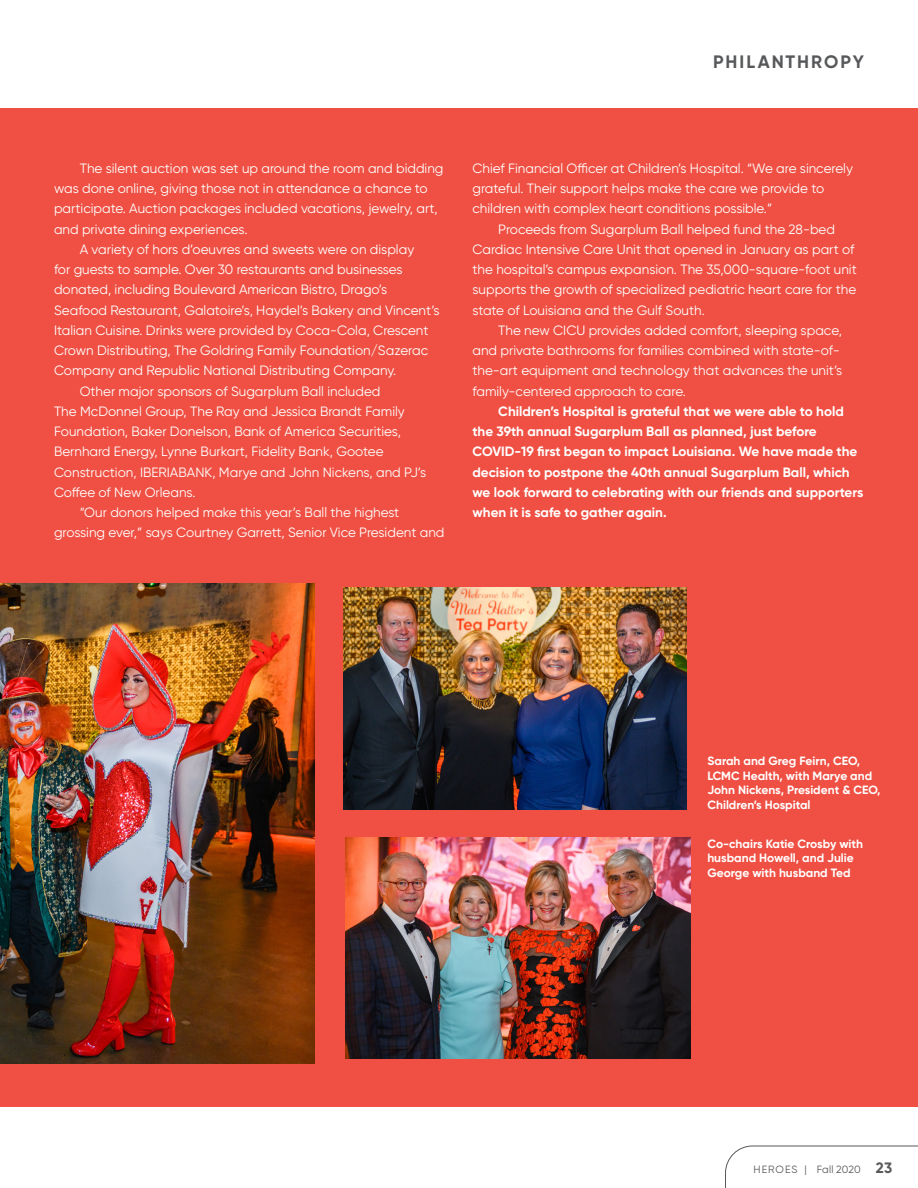
<style>
.page{position:relative;width:918px;height:1188px;background:#fff}
.page>*{position:absolute;margin:0;border:0;box-sizing:border-box;transform-origin:0 0}
.t1{font:700 18px "Gilroy";letter-spacing:.11em;color:#57585a}
.Heroes_Body_Copy{font:13.5px/20.2px "Gilroy";color:#fff}
.Heroes_Body_Copy-2{font:700 13.5px/20.2px "Gilroy";color:#fff}
._10_12_body_copy_-_r{font:700 12px/14.4px "Gilroy";color:#fff}
.t2{font:10.5px "Gilroy";letter-spacing:.025em;color:#57585a}
.s1{font-weight:700;font-size:15px}
</style>
<div class="page">
<div style="left:0;top:108px;width:918px;height:999px;background:#ef5043"></div>
<svg style="left:725px;top:1145px;width:193px;height:43px"></svg>
<img style="left:0;top:583px;width:315px;height:481px">
<img style="left:345px;top:837px;width:346px;height:221px">
<img style="left:343px;top:588px;width:344px;height:222px">
<p class="t1" style="left:713px;top:51px;width:152px">PHILANTHROPY</p>
<p class="Heroes_Body_Copy" style="left:54px;top:158px;width:391px;text-indent:26px">The silent auction was set up around the room and bidding was done online, giving those not in attendance a chance to participate. Auction packages included vacations, jewelry, art, and private dining experiences.</p>
<p class="Heroes_Body_Copy" style="left:54px;top:239px;width:387px;text-indent:26px">A variety of hors d’oeuvres and sweets were on display<br>for guests to sample. Over 30 restaurants and businesses donated, including Boulevard American Bistro, Drago’s Seafood Restaurant, Galatoire’s, Haydel’s Bakery and Vincent’s Italian Cuisine. Drinks were provided by Coca-Cola, Crescent Crown Distributing, The Goldring Family Foundation/Sazerac Company and Republic National Distributing Company.</p>
<p class="Heroes_Body_Copy" style="left:54px;top:381px;width:374px;text-indent:26px">Other major sponsors of Sugarplum Ball included<br>The McDonnel Group, The Ray and Jessica Brandt Family Foundation, Baker Donelson, Bank of America Securities, Bernhard Energy, Lynne Burkart, Fidelity Bank, Gootee Construction, IBERIABANK, Marye and John Nickens, and PJ’s Coffee of New Orleans.</p>
<p class="Heroes_Body_Copy" style="left:54px;top:502px;width:392px;text-indent:26px">“Our donors helped make this year’s Ball the highest grossing ever,” says Courtney Garrett, Senior Vice President and</p>
<p class="Heroes_Body_Copy" style="left:472px;top:158px;width:382px">Chief Financial Officer at Children’s Hospital. “We are sincerely grateful. Their support helps make the care we provide to children with complex heart conditions possible.”</p>
<p class="Heroes_Body_Copy" style="left:472px;top:219px;width:386px;text-indent:26px">Proceeds from Sugarplum Ball helped fund the 28-bed Cardiac Intensive Care Unit that opened in January as part of the hospital’s campus expansion. The 35,000-square-foot unit supports the growth of specialized pediatric heart care for the state of Louisiana and the Gulf South.</p>
<p class="Heroes_Body_Copy" style="left:472px;top:320px;width:371px;text-indent:26px">The new CICU provides added comfort, sleeping space, and private bathrooms for families combined with state-of&shy;the-art equipment and technology that advances the unit’s family-centered approach to care.</p>
<p class="Heroes_Body_Copy-2" style="left:472px;top:401px;width:392px;text-indent:26px">Children’s Hospital is grateful that we were able to hold the 39th annual Sugarplum Ball as planned, just before COVID-19 first began to impact Louisiana. We have made the decision to postpone the 40th annual Sugarplum Ball, which we look forward to celebrating with our friends and supporters when it is safe to gather again.</p>
<p class="_10_12_body_copy_-_r" style="left:707px;top:754px;width:175px">Sarah and Greg Feirn, CEO,<br>LCMC Health, with Marye and<br>John Nickens, President &amp; CEO,<br>Children’s Hospital</p>
<p class="_10_12_body_copy_-_r" style="left:707px;top:837px;width:157px">Co-chairs Katie Crosby with husband Howell, and Julie<br>George with husband Ted</p>
<p class="t2" style="left:754px;top:1163px;width:140px">HEROES | Fall 2020 <span class="s1">23</span></p>
</div>
